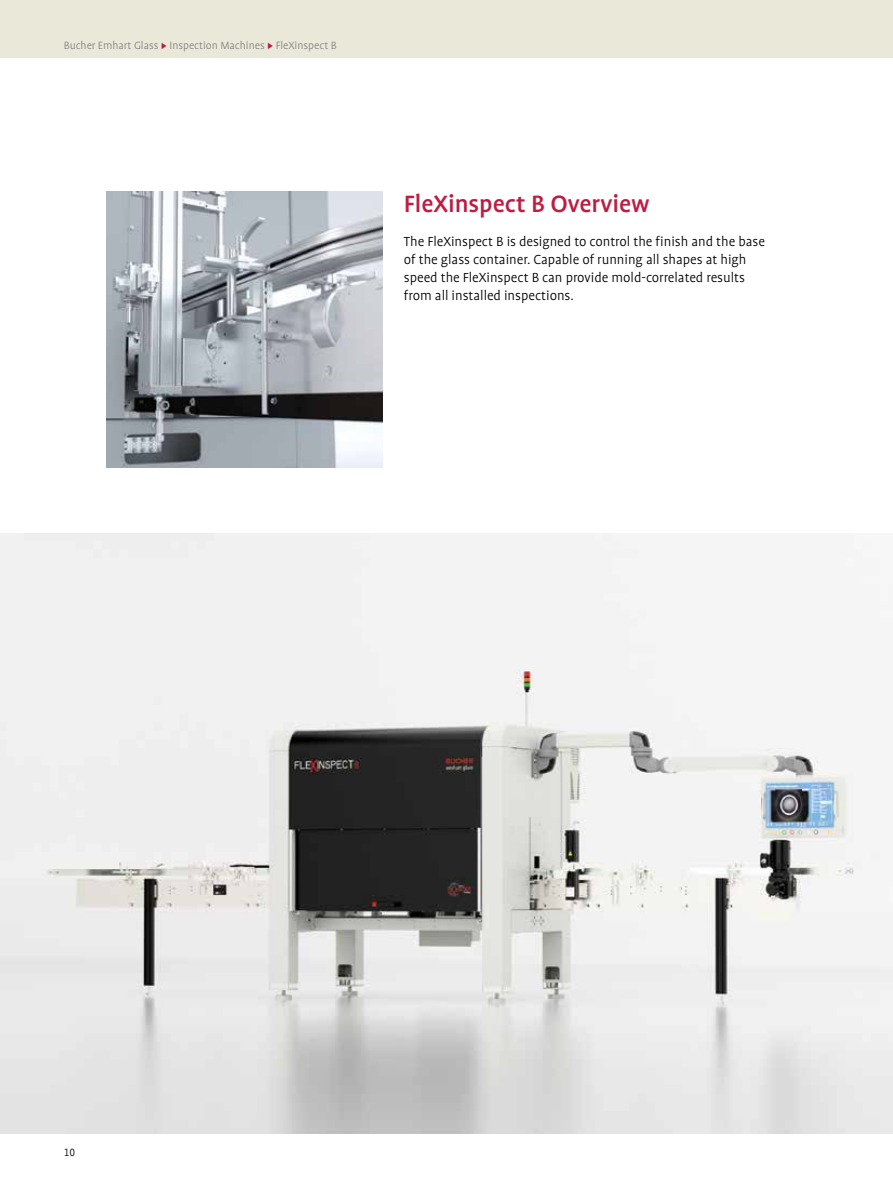
<style>
.page{position:relative;width:893px;height:1191px;background:#fff}
.page>*{position:absolute;margin:0;border:0;box-sizing:border-box;transform-origin:0 0}
.t1{font:500 27px "Bucher Profile";letter-spacing:-.005em;color:#be1c42}
.t2{font:300 15px/18px "Bucher Profile";letter-spacing:-.005em;color:#000}
.t3{font:300 12px "Bucher Profile";letter-spacing:-.005em;color:#808285}
.t4{font:300 12px "Bucher Profile";color:#000}
.s1{font-family:"Arial";font-weight:400;font-size:9px;color:#be1c42}
</style>
<div class="page">
<div style="left:0;top:0;width:893px;height:57px;background:#eae8d8"></div>
<img style="left:0;top:534px;width:893px;height:599px">
<img style="left:106px;top:191px;width:277px;height:277px">
<p class="t3" style="left:64px;top:40px;width:274px">Bucher Emhart Glass <span class="s1">►</span> Inspection Machines <span class="s1">►</span> FleXinspect B</p>
<h1 class="t1" style="left:404px;top:190px;width:247px">FleXinspect B Overview</h1>
<p class="t2" style="left:404px;top:232px;width:362px">The FleXinspect B is designed to control the finish and the base of the glass container. Capable of running all shapes at high speed the FleXinspect B can provide mold-correlated results from all installed inspections.</p>
<p class="t4" style="left:64px;top:1145px;width:13px">10</p>
</div>
